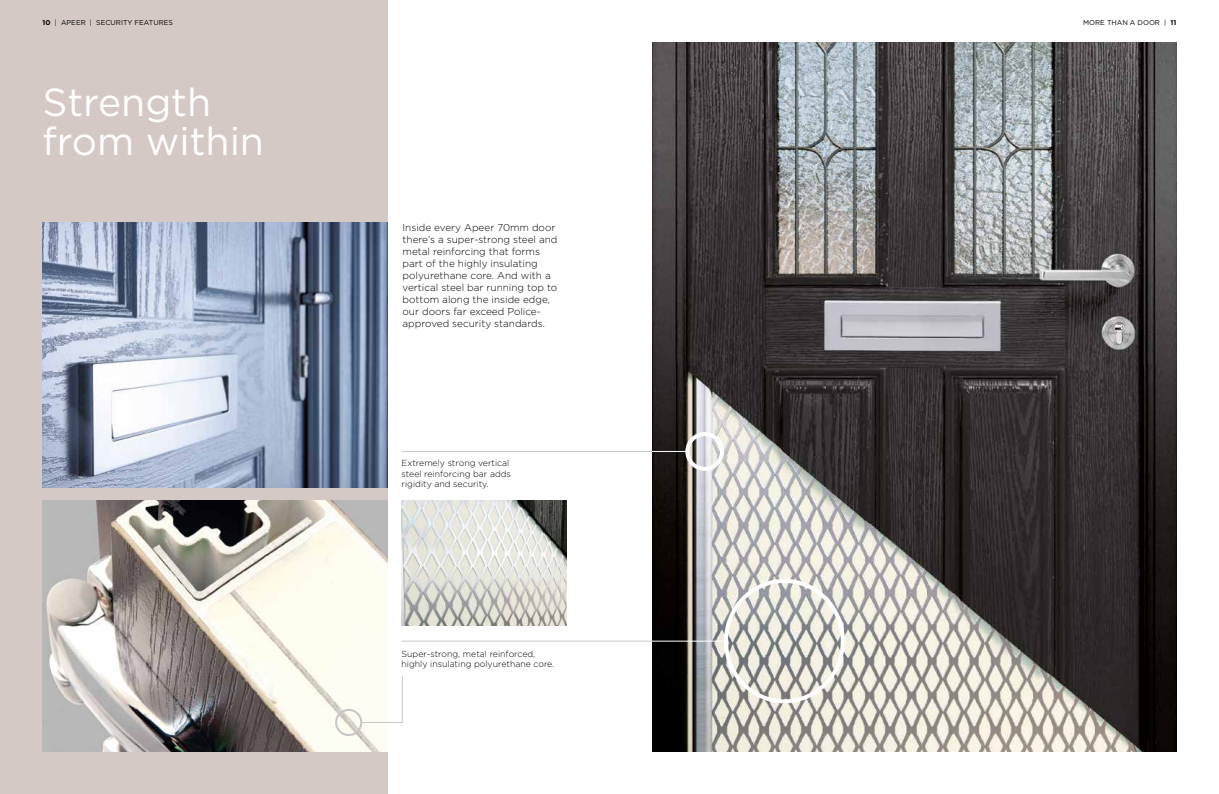
<style>
.page{position:relative;width:1219px;height:794px;background:#fff}
.page>*{position:absolute;margin:0;border:0;box-sizing:border-box;transform-origin:0 0}
.t1{font:39.1px/39.1px "Gotham";color:#fff}
.t2{font:300 10px/12px "Gotham";color:#000}
.t3{font:300 8.8px/10.5px "Gotham";color:#000}
.t4{font:7px "Gotham";color:#000}
.s1{font-weight:700}
</style>
<div class="page">
<div style="left:0;top:0;width:387px;height:794px;background:#d4c9c5"></div>
<img style="left:43px;top:500px;width:344px;height:251px">
<img style="left:43px;top:223px;width:344px;height:264px">
<img style="left:402px;top:500px;width:165px;height:126px">
<img style="left:652px;top:43px;width:524px;height:708px">
<hr style="left:652px;top:451px;width:35px;height:1px;background:#fff">
<div style="left:685px;top:432px;width:39px;height:39px;border:4px solid #fff;border-radius:50%"></div>
<div style="left:335px;top:709px;width:27px;height:27px;border:2px solid #c6c6c6;border-radius:50%"></div>
<hr style="left:402px;top:451px;width:250px;height:1px;background:#c6c6c6">
<hr style="left:652px;top:641px;width:74px;height:1px;background:#fff">
<div style="left:724px;top:579px;width:121px;height:124px;border:4px solid #fff;border-radius:50%"></div>
<hr style="left:402px;top:641px;width:250px;height:1px;background:#c6c6c6">
<svg style="left:361px;top:676px;width:42px;height:47px"></svg>
<p class="t4" style="left:43px;top:18px;width:132px"><span class="s1">10</span> | APEER | SECURITY FEATURES</p>
<p class="t4" style="left:1083px;top:18px;width:95px">MORE THAN A DOOR | <span class="s1">11</span></p>
<h1 class="t1" style="left:43px;top:82px;width:223px">Strength from within</h1>
<p class="t2" style="left:403px;top:221px;width:156px">Inside every Apeer 70mm door there’s a super-strong steel and metal reinforcing that forms part of the highly insulating polyurethane core. And with a vertical steel bar running top to bottom along the inside edge, our doors far exceed Police&shy;approved security standards.</p>
<p class="t3" style="left:402px;top:458px;width:111px">Extremely strong vertical steel reinforcing bar adds rigidity and security.</p>
<p class="t3" style="left:402px;top:648px;width:154px">Super-strong, metal reinforced, highly insulating polyurethane core.</p>
</div>
